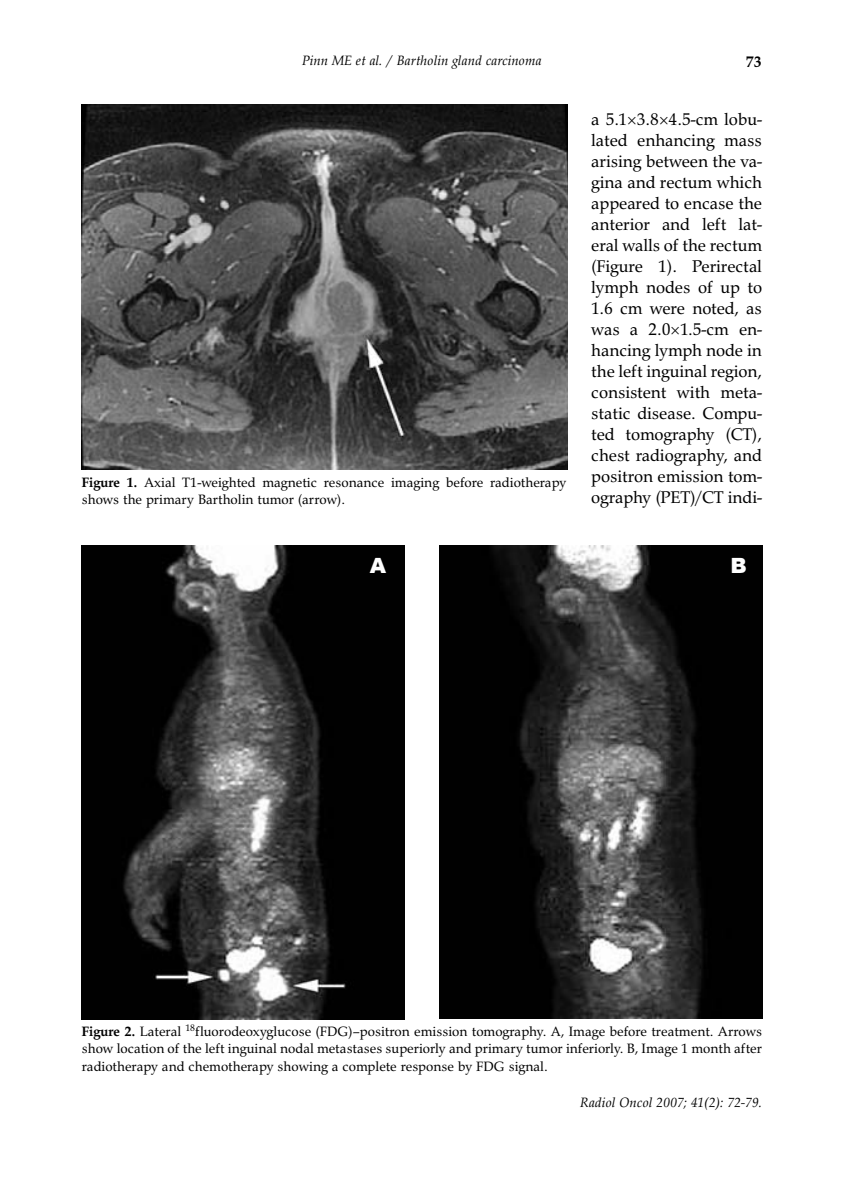
<style>
.page{position:relative;width:844px;height:1191px;background:#fff}
.page>*{position:absolute;margin:0;border:0;box-sizing:border-box;transform-origin:0 0}
.t1{font:900 21px "Arial";color:#fff}
.t2{font:17.5px/21px "URW Palladio TEE";letter-spacing:-.005em;color:#000;text-align:justify}
.t3{font:700 15.75px "URW Palladio TEE";color:#000}
.t4{font:14px/17.5px "URW Palladio TEE";color:#000}
.t5{font:italic 14px "URW Palladio TEE";color:#000}
.s1{font-weight:700}
</style>
<div class="page">
<img style="left:82px;top:104px;width:485px;height:365px">
<img style="left:82px;top:545px;width:322px;height:474px">
<img style="left:439px;top:545px;width:322px;height:473px">
<p class="t5" style="left:302px;top:52px;width:241px">Pinn ME et al. / Bartholin gland carcinoma</p>
<p class="t4" style="left:82px;top:473px;width:486px"><span class="s1">Figure 1.</span> Axial T1-weighted magnetic resonance imaging before radiotherapy shows the primary Bartholin tumor (arrow).</p>
<p class="t3" style="left:745px;top:52px;width:18px">73</p>
<p class="t2" style="left:591px;top:109px;width:172px">a 5.1 3.8 4.5-cm lobu&shy;lated enhancing mass arising between the va&shy;gina and rectum which appeared to encase the anterior and left lat&shy;eral walls of the rectum (Figure 1). Perirectal lymph nodes of up to 1.6 cm were noted, as was a 2.0 1.5-cm en&shy;hancing lymph node in the left inguinal region, consistent with meta&shy;static disease. Compu&shy;ted tomography (CT), chest radiography, and positron emission tom&shy;ography (PET)/CT indi-</p>
<h1 class="t1" style="left:370px;top:550px;width:18px">A</h1>
<h1 class="t1" style="left:730px;top:550px;width:18px">B</h1>
<p class="t4" style="left:82px;top:1022px;width:681px;text-align:justify"><span class="s1">Figure 2.</span> Lateral <sup>18</sup>fluorodeoxyglucose (FDG)–positron emission tomography. A, Image before treatment. Arrows show location of the left inguinal nodal metastases superiorly and primary tumor inferiorly. B, Image 1 month after radiotherapy and chemotherapy showing a complete response by FDG signal.</p>
<p class="t5" style="left:580px;top:1094px;width:183px">Radiol Oncol 2007; 41(2): 72-79.</p>
</div>
